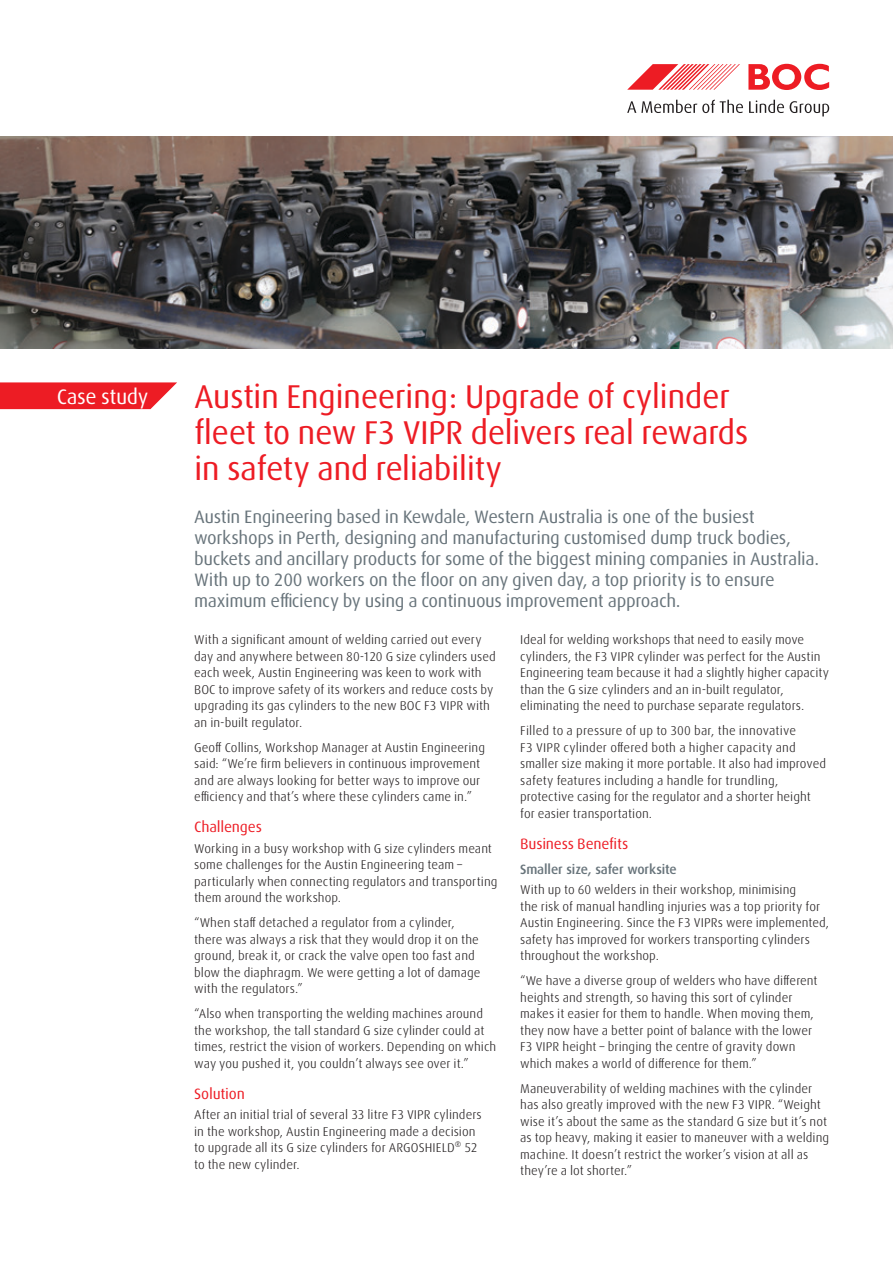
<style>
.page{position:relative;width:893px;height:1263px;background:#fff}
.page>*{position:absolute;margin:0;border:0;box-sizing:border-box;transform-origin:0 0}
.t1{font:33px/36px "Linde Dax Global";letter-spacing:-.02em;color:#ed1c24}
.t2{font:21px "Linde Dax Global";letter-spacing:-.025em;color:#fff}
.t3{font:18px/21px "Linde Dax Global";letter-spacing:-.02em;color:#68747b}
.t4{font:15px "Linde Dax Global";letter-spacing:-.015em;color:#ed1c24}
.t5{font:500 13.5px "Linde Dax Global";letter-spacing:-.01em;color:#68747b}
.t6{font:300 12.75px/16.5px "Linde Dax Global";color:#231f20}
</style>
<div class="page">
<svg style="left:0;top:382px;width:177px;height:27px;background:#ee3037"></svg>
<svg style="left:748px;top:64px;width:81px;height:26px"></svg>
<svg style="left:627px;top:64px;width:113px;height:26px"></svg>
<svg style="left:627px;top:100px;width:116px;height:13px"></svg>
<svg style="left:749px;top:100px;width:35px;height:13px"></svg>
<svg style="left:790px;top:101px;width:39px;height:15px"></svg>
<img style="left:0;top:136px;width:893px;height:213px">
<h2 class="t2" style="left:57px;top:384px;width:93px">Case study</h2>
<h1 class="t1" style="left:194px;top:379px;width:556px">Austin Engineering: Upgrade of cylinder fleet to new F3 VIPR delivers real rewards in safety and reliability</h1>
<p class="t3" style="left:194px;top:506px;width:627px">Austin Engineering based in Kewdale, Western Australia is one of the busiest workshops in Perth, designing and manufacturing customised dump truck bodies, buckets and ancillary products for some of the biggest mining companies in Australia.<br>With up to 200 workers on the floor on any given day, a top priority is to ensure maximum efficiency by using a continuous improvement approach.</p>
<p class="t6" style="left:194px;top:632px;width:303px">With a significant amount of welding carried out every day and anywhere between 80-120 G size cylinders used each week, Austin Engineering was keen to work with BOC to improve safety of its workers and reduce costs by upgrading its gas cylinders to the new BOC F3 VIPR with an in-built regulator.</p>
<p class="t6" style="left:194px;top:739px;width:292px">Geoff Collins, Workshop Manager at Austin Engineering said: “We’re firm believers in continuous improvement and are always looking for better ways to improve our efficiency and that’s where these cylinders came in.”</p>
<p class="t4" style="left:194px;top:818px;width:69px">Challenges</p>
<p class="t6" style="left:194px;top:840px;width:305px">Working in a busy workshop with G size cylinders meant some challenges for the Austin Engineering team – particularly when connecting regulators and transporting them around the workshop.</p>
<p class="t6" style="left:194px;top:915px;width:288px">“When staff detached a regulator from a cylinder, there was always a risk that they would drop it on the ground, break it, or crack the valve open too fast and blow the diaphragm. We were getting a lot of damage with the regulators.”</p>
<p class="t6" style="left:194px;top:1006px;width:304px">“Also when transporting the welding machines around the workshop, the tall standard G size cylinder could at times, restrict the vision of workers. Depending on which way you pushed it, you couldn’t always see over it.”</p>
<p class="t4" style="left:194px;top:1085px;width:52px">Solution</p>
<p class="t6" style="left:194px;top:1107px;width:289px">After an initial trial of several 33 litre F3 VIPR cylinders in the workshop, Austin Engineering made a decision to upgrade all its G size cylinders for ARGOSHIELD® 52 to the new cylinder.</p>
<p class="t6" style="left:520px;top:632px;width:310px">Ideal for welding workshops that need to easily move cylinders, the F3 VIPR cylinder was perfect for the Austin Engineering team because it had a slightly higher capacity than the G size cylinders and an in-built regulator, eliminating the need to purchase separate regulators.</p>
<p class="t6" style="left:520px;top:723px;width:308px">Filled to a pressure of up to 300 bar, the innovative<br>F3 VIPR cylinder offered both a higher capacity and smaller size making it more portable. It also had improved safety features including a handle for trundling, protective casing for the regulator and a shorter height for easier transportation.</p>
<p class="t4" style="left:520px;top:835px;width:110px">Business Benefits</p>
<p class="t5" style="left:520px;top:861px;width:158px">Smaller size, safer worksite</p>
<p class="t6" style="left:520px;top:882px;width:310px">With up to 60 welders in their workshop, minimising<br>the risk of manual handling injuries was a top priority for Austin Engineering. Since the F3 VIPRs were implemented, safety has improved for workers transporting cylinders throughout the workshop.</p>
<p class="t6" style="left:520px;top:973px;width:299px">“We have a diverse group of welders who have different heights and strength, so having this sort of cylinder makes it easier for them to handle. When moving them, they now have a better point of balance with the lower F3 VIPR height – bringing the centre of gravity down which makes a world of difference for them.”</p>
<p class="t6" style="left:520px;top:1080px;width:310px">Maneuverability of welding machines with the cylinder has also greatly improved with the new F3 VIPR. “Weight wise it’s about the same as the standard G size but it’s not as top heavy, making it easier to maneuver with a welding machine. It doesn’t restrict the worker’s vision at all as they’re a lot shorter.”</p>
</div>
